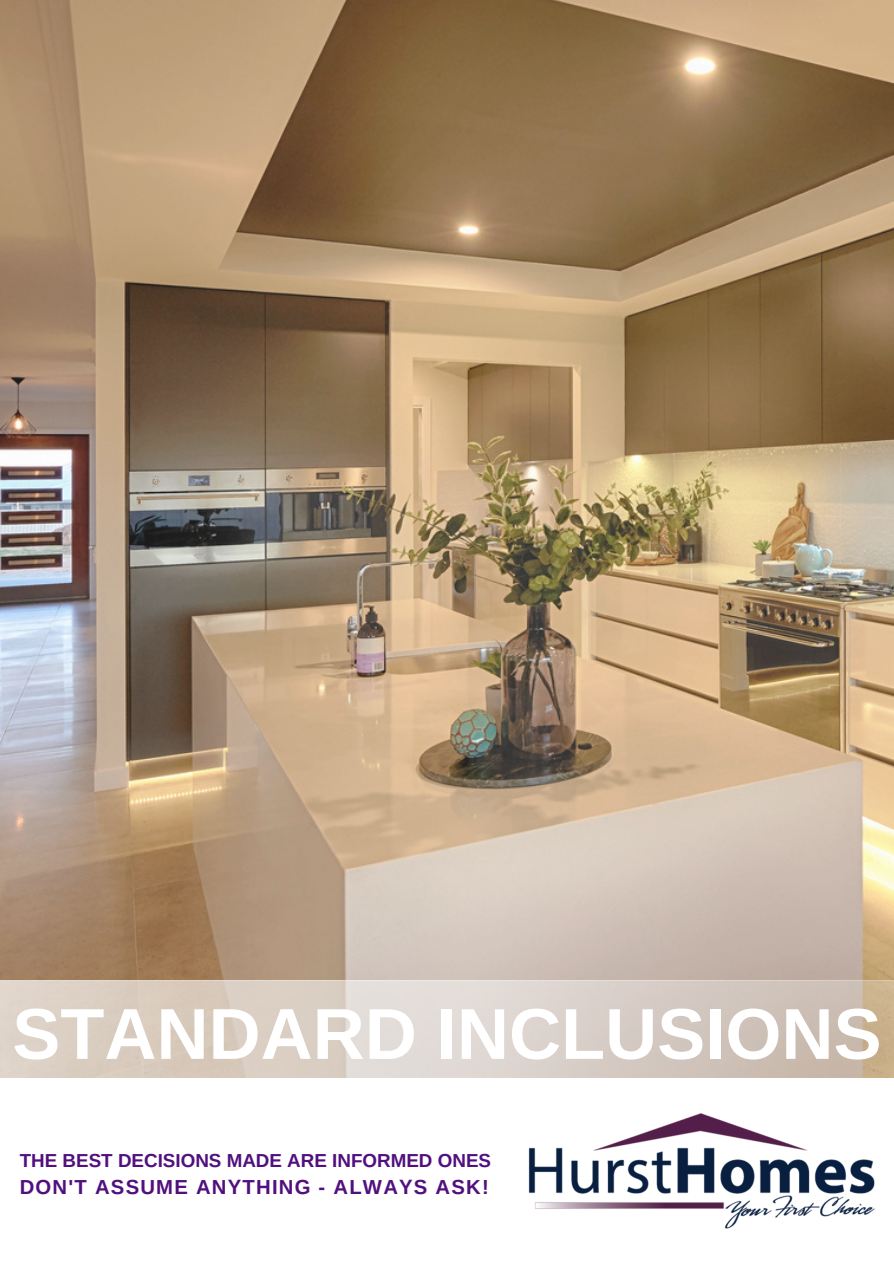
<style>
.page{position:relative;width:894px;height:1264px;background:#fff}
.page>*{position:absolute;margin:0;border:0;box-sizing:border-box;transform-origin:0 0}
.t1{font:700 72px "Arimo";color:#fff}
.t2{font:700 20.25px "Arimo";letter-spacing:.06em;color:#51107d}
.t3{font:700 18.75px "Arimo";color:#51107d}
</style>
<div class="page">
<img style="left:528px;top:1113px;width:347px;height:116px">
<img style="left:0;top:0;width:893px;height:980px">
<svg style="left:0;top:980px;width:893px;height:98px;background:#d8ccc2"></svg>
<p class="t1" style="left:12px;top:993px;width:870px">STANDARD INCLUSIONS</p>
<p class="t3" style="left:20px;top:1150px;width:472px">THE BEST DECISIONS MADE ARE INFORMED ONES</p>
<p class="t2" style="left:20px;top:1175px;width:470px">DON'T ASSUME ANYTHING - ALWAYS ASK!</p>
</div>
